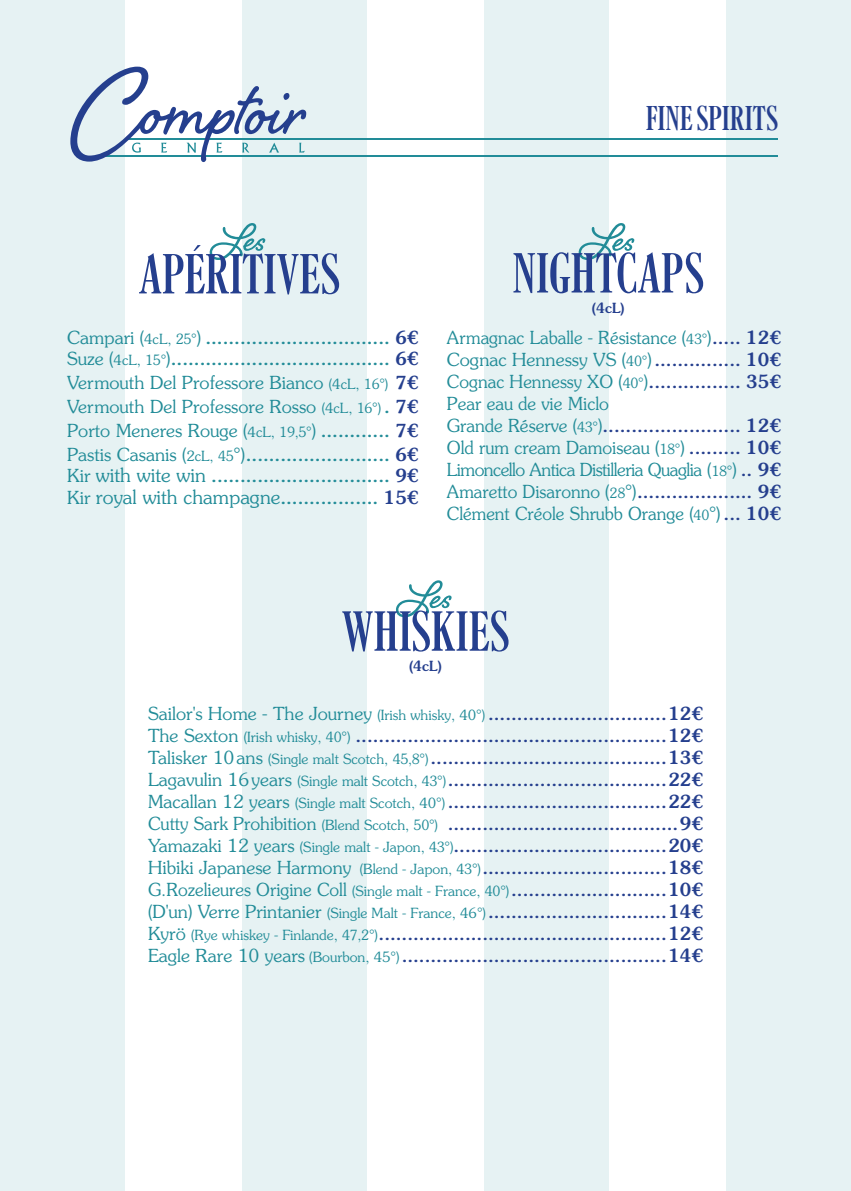
<style>
.page{position:relative;width:851px;height:1191px;background:#fff}
.page>*{position:absolute;margin:0;border:0;box-sizing:border-box;transform-origin:0 0}
.t1{font:59px "Caslon RR Bold Extra Cond";letter-spacing:.015em;color:#253f8e}
.t2{font:700 50px "Shelby";color:#228c98}
.t3{font:36px "Caslon RR Bold Extra Cond";letter-spacing:.015em;color:#253f8e}
.t4{font:300 19.2px "Souvenir Std";color:#228c98}
.t5{font:500 18px/22px "Souvenir Std";color:#253f8e;text-align:justify}
.t6{font:300 18px/22px "Souvenir Std";color:#228c98;scale:.96 1}
.t7{font:300 18px/24px "Souvenir Std";color:#228c98;text-align:justify}
.t8{font:500 18px/21.2px "Souvenir Std";color:#228c98}
.t9{font:500 14px "Souvenir Std";color:#253f8e}
.s1{font-weight:300}
.s2{font-weight:300;font-size:14px}
.s3{color:#253f8e}
.s4{font-size:14px}
.s5{font-weight:500;color:#253f8e}
.s6{font-weight:500}
.s7{font-weight:300;font-size:19.2px}
.s8{font-size:18px}
.s9{font-weight:500;font-size:18px}
.s10{font-weight:500;font-size:18px;color:#253f8e}
.s11{font-weight:300;color:#228c98}
.s12{font-weight:300;font-size:14px;color:#228c98}
</style>
<div class="page">
<div style="left:0;top:0;width:124px;height:1191px;background:#e6f2f3"></div>
<div style="left:242px;top:0;width:124px;height:1191px;background:#e6f2f3"></div>
<div style="left:484px;top:0;width:124px;height:1191px;background:#e6f2f3"></div>
<div style="left:726px;top:0;width:124px;height:1191px;background:#e6f2f3"></div>
<hr style="left:127px;top:138px;width:650px;height:1px;background:#228c98">
<hr style="left:101px;top:155px;width:676px;height:2px;background:#228c98">
<svg style="left:70px;top:67px;width:236px;height:95px"></svg>
<h3 class="t3" style="left:646px;top:96px;width:133px">FINE SPIRITS</h3>
<h2 class="t2" style="left:213px;top:204px;width:54px">Les</h2>
<h1 class="t1" style="left:139px;top:238px;width:202px">APÉRITIVES</h1>
<p class="t8" style="left:67px;top:328px;width:353px"><span class="s1">Campari (</span><span class="s2">4cL, 25°</span><span class="s1">)</span> ................................ <span class="s3">6€<br></span><span class="s1">Suze (</span><span class="s2">4cL, 15°</span><span class="s1">)</span> ...................................... <span class="s3">6€</span></p>
<p class="t7" style="left:67px;top:372px;width:353px">Vermouth Del Professore Bianco <span class="s4">(4cL, 16°)</span> <span class="s5">7€ </span>Vermouth Del Professore Rosso <span class="s4">(4cL, 16°)</span> <span class="s6">.</span> <span class="s5">7€ </span>Porto Meneres Rouge (<span class="s4">4cL, 19,5°</span>) <span class="s6">............</span> <span class="s5">7€ </span>Pastis Casanis (<span class="s4">2cL, 45</span>°) <span class="s6">.........................</span> <span class="s5">6€</span></p>
<p class="t8" style="left:67px;top:467px;width:353px"><span class="s1">Kir</span> <span class="s7">with wite win</span> ............................... <span class="s3">9€</span></p>
<p class="t4" style="left:67px;top:489px;width:353px"><span class="s8">Kir</span> royal with champagne<span class="s9">.................</span> <span class="s10">15€</span></p>
<h2 class="t2" style="left:582px;top:204px;width:54px">Les</h2>
<h1 class="t1" style="left:512px;top:238px;width:192px">NIGHTCAPS</h1>
<p class="t9" style="left:592px;top:302px;width:34px">(4cL)</p>
<p class="t6" style="left:447px;top:328px;width:349px">Armagnac Laballe - Résistance (<span class="s4">43°</span>) <span class="s5">..... 12€ </span>Cognac Hennessy VS (<span class="s4">40°</span>) <span class="s5">............... 10€ </span>Cognac Hennessy XO (<span class="s4">40°</span>) <span class="s5">................ 35€ </span>Pear eau de vie Miclo<br>Grande Réserve (<span class="s4">43°</span>) <span class="s5">........................ 12€ </span>Old rum cream Damoiseau (<span class="s4">18°</span>) <span class="s5">......... 10€ </span>Limoncello Antica Distilleria Quaglia (<span class="s4">18°</span>) <span class="s5">.. 9€ </span>Amaretto Disaronno (<span class="s4">28</span>°) <span class="s5">.................... 9€ </span>Clément Créole Shrubb Orange (<span class="s4">40</span>°) <span class="s5">... 10€</span></p>
<h2 class="t2" style="left:399px;top:561px;width:54px">Les</h2>
<h1 class="t1" style="left:342px;top:596px;width:168px">WHISKIES</h1>
<p class="t9" style="left:409px;top:660px;width:34px">(4cL)</p>
<p class="t5" style="left:148px;top:704px;width:556px"><span class="s11">Sailor's Home - The Journey</span> <span class="s12">(Irish whisky, 40°)</span> ...............................12€ <span class="s11">The Sexton</span> <span class="s12">(Irish whisky, 40°)</span> ......................................................12€ <span class="s11">Talisker 10 ans</span> <span class="s12">(Single malt Scotch, 45,8°)</span> .........................................13€ <span class="s11">Lagavulin 16 years</span> <span class="s12">(Single malt Scotch, 43°)</span> ......................................22€ <span class="s11">Macallan 12 years</span> <span class="s12">(Single malt Scotch, 40°)</span> ......................................22€ <span class="s11">Cutty Sark Prohibition</span> <span class="s12">(Blend Scotch, 50°)</span> ........................................9€ <span class="s11">Yamazaki 12 years</span> <span class="s12">(Single malt - Japon, 43°)</span>.....................................20€ <span class="s11">Hibiki Japanese Harmony</span> <span class="s12">(Blend - Japon, 43°)</span> ................................18€ <span class="s11">G.Rozelieures Origine Coll</span> <span class="s12">(Single malt - France, 40°)</span> ...........................10€ <span class="s11">(D'un) Verre Printanier</span> <span class="s12">(Single Malt - France, 46°)</span> ...............................14€ <span class="s11">Kyrö</span> <span class="s12">(Rye whiskey - Finlande, 47,2°)</span> ..................................................12€ <span class="s11">Eagle Rare 10 years</span> <span class="s12">(Bourbon, 45°)</span> ..............................................14€</p>
</div>
